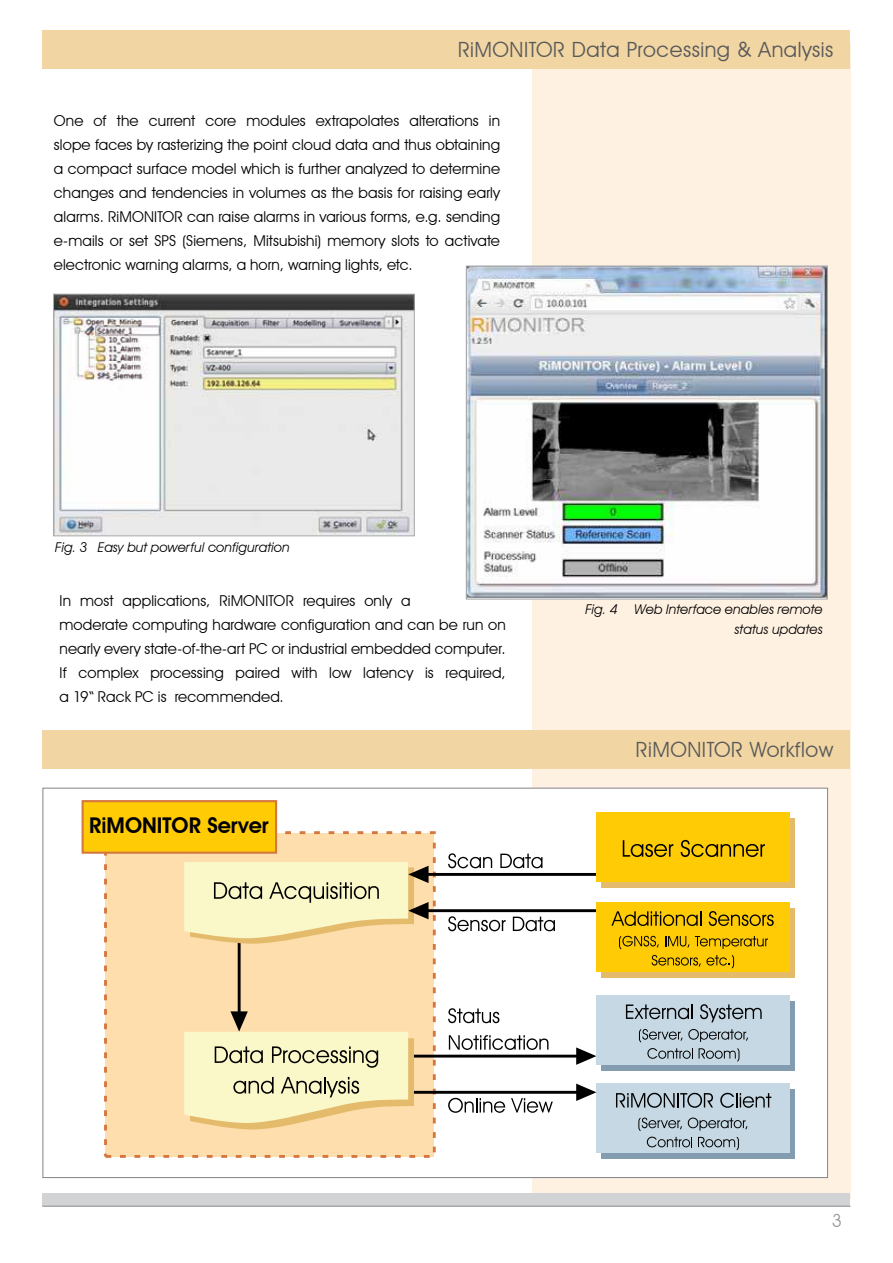
<style>
.page{position:relative;width:893px;height:1263px;background:#fff}
.page>*{position:absolute;margin:0;border:0;box-sizing:border-box;transform-origin:0 0}
.t1{font:600 21.75px "Avant Garde IT Cby BT";color:#000}
.t2{font:21px "Avant Garde IT Cby BT";letter-spacing:.025em;color:#58595b}
.t3{font:18px "Avant Garde IT Cby BT";color:#97999c}
.t4{font:15px/24px "Avant Garde IT Cby BT";letter-spacing:.01em;color:#000;text-align:justify}
.t5{font:italic 13.5px/19.5px "Avant Garde IT Cby BT";letter-spacing:.005em;color:#000;text-align:right}
</style>
<div class="page">
<div style="left:531px;top:44px;width:319px;height:1155px;background:#fff1e2"></div>
<div style="left:43px;top:1194px;width:807px;height:13px;background:#d1d3d4"></div>
<hr style="left:43px;top:1205px;width:807px;height:2px;background:#a7a9ac">
<div style="left:43px;top:30px;width:807px;height:38px;background:#f1d5a2"></div>
<img style="left:55px;top:296px;width:358px;height:238px">
<div style="left:53px;top:294px;width:362px;height:242px;border:1px solid #a7a9ac"></div>
<img style="left:468px;top:267px;width:358px;height:331px">
<div style="left:466px;top:265px;width:362px;height:335px;border:1px solid #a7a9ac"></div>
<div style="left:43px;top:730px;width:807px;height:39px;background:#f1d5a2"></div>
<div style="left:43px;top:788px;width:785px;height:389px;background:#fff"></div>
<div style="left:106px;top:833px;width:328px;height:323px;background:#ffdead"></div>
<div style="left:104px;top:831px;width:332px;height:327px;border:3px dashed #d57840"></div>
<hr style="left:413px;top:1055px;width:168px;height:2px;background:#000">
<svg style="left:576px;top:1047px;width:20px;height:18px"></svg>
<hr style="left:238px;top:935px;width:3px;height:82px;background:#000">
<div style="left:601px;top:1001px;width:193px;height:70px;background:#849caf"></div>
<div style="left:596px;top:995px;width:193px;height:70px;background:#c6d8e3"></div>
<svg style="left:601px;top:1089px;width:193px;height:69px"></svg>
<div style="left:596px;top:1083px;width:193px;height:69px;background:#c6d8e3"></div>
<div style="left:83px;top:801px;width:193px;height:52px;background:#ffcb05"></div>
<div style="left:82px;top:800px;width:195px;height:54px;border:2px solid #d57840"></div>
<hr style="left:413px;top:1091px;width:168px;height:3px;background:#000">
<svg style="left:576px;top:1083px;width:20px;height:18px"></svg>
<svg style="left:626px;top:1004px;width:67px;height:15px"></svg>
<svg style="left:700px;top:1004px;width:62px;height:18px"></svg>
<svg style="left:639px;top:1029px;width:109px;height:13px"></svg>
<svg style="left:647px;top:1048px;width:46px;height:11px"></svg>
<svg style="left:699px;top:1048px;width:40px;height:14px"></svg>
<svg style="left:616px;top:1093px;width:97px;height:15px"></svg>
<svg style="left:720px;top:1093px;width:51px;height:15px"></svg>
<svg style="left:638px;top:1117px;width:44px;height:14px"></svg>
<svg style="left:688px;top:1117px;width:59px;height:13px"></svg>
<svg style="left:647px;top:1137px;width:45px;height:10px"></svg>
<svg style="left:698px;top:1137px;width:41px;height:13px"></svg>
<svg style="left:448px;top:853px;width:44px;height:15px"></svg>
<svg style="left:500px;top:854px;width:42px;height:14px"></svg>
<svg style="left:448px;top:1008px;width:51px;height:15px"></svg>
<svg style="left:449px;top:1035px;width:99px;height:15px"></svg>
<svg style="left:448px;top:1098px;width:57px;height:15px"></svg>
<svg style="left:511px;top:1098px;width:42px;height:15px"></svg>
<hr style="left:425px;top:909px;width:184px;height:3px;background:#000">
<svg style="left:448px;top:916px;width:58px;height:15px"></svg>
<svg style="left:513px;top:917px;width:42px;height:14px"></svg>
<div style="left:601px;top:908px;width:193px;height:70px;background:#e4ba6b"></div>
<div style="left:596px;top:902px;width:193px;height:70px;background:#ffcb05"></div>
<svg style="left:611px;top:911px;width:90px;height:15px"></svg>
<svg style="left:709px;top:911px;width:65px;height:15px"></svg>
<svg style="left:619px;top:936px;width:40px;height:13px"></svg>
<svg style="left:665px;top:936px;width:24px;height:11px"></svg>
<svg style="left:695px;top:936px;width:73px;height:13px"></svg>
<svg style="left:652px;top:955px;width:82px;height:13px"></svg>
<svg style="left:184px;top:1011px;width:230px;height:118px"></svg>
<hr style="left:425px;top:873px;width:184px;height:3px;background:#000">
<svg style="left:184px;top:862px;width:245px;height:82px"></svg>
<div style="left:601px;top:818px;width:193px;height:70px;background:#e4ba6b"></div>
<div style="left:596px;top:812px;width:193px;height:70px;background:#ffcb05"></div>
<svg style="left:623px;top:840px;width:50px;height:17px"></svg>
<svg style="left:681px;top:840px;width:84px;height:17px"></svg>
<h2 class="t2" style="left:458px;top:42px;width:377px">RiMONITOR Data Processing &amp; Analysis</h2>
<p class="t4" style="left:54px;top:110px;width:448px">One of the current core modules extrapolates alterations in slope faces by rasterizing the point cloud data and thus obtaining a compact surface model which is further analyzed to determine changes and tendencies in volumes as the basis for raising early alarms. RiMONITOR can raise alarms in various forms, e.g. sending e-mails or set SPS (Siemens, Mitsubishi) memory slots to activate electronic warning alarms, a horn, warning lights, etc.</p>
<p class="t5" style="left:55px;top:539px;width:236px">Fig. 3 Easy but powerful configuration</p>
<p class="t4" style="left:60px;top:590px;width:448px;text-align:left">In most applications, RiMONITOR requires only a<br>moderate computing hardware configuration and can be run on nearly every state-of-the-art PC or industrial embedded computer.<br>If complex processing paired with low latency is required, a 19“ Rack PC is recommended.</p>
<h1 class="t1" style="left:89px;top:813px;width:181px">RiMONITOR Server</h1>
<p class="t5" style="left:585px;top:601px;width:239px">Fig. 4 Web Interface enables remote status updates</p>
<h2 class="t2" style="left:636px;top:742px;width:199px">RiMONITOR Workflow</h2>
<p class="t3" style="left:832px;top:1214px;width:12px">3</p>
</div>
